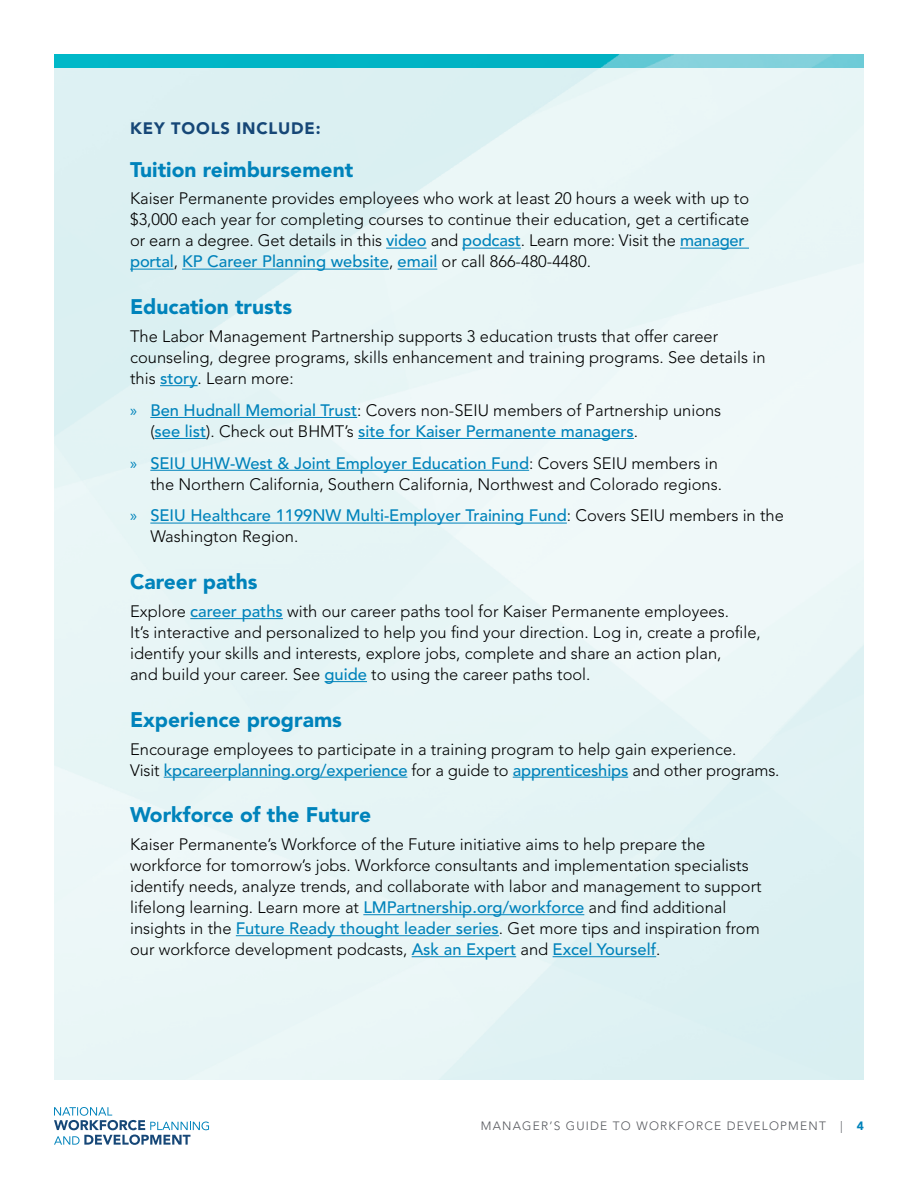
<style>
.page{position:relative;width:918px;height:1188px;background:#fff}
.page>*{position:absolute;margin:0;border:0;box-sizing:border-box;transform-origin:0 0}
.t1{font:900 21px "Avenir LT Std";color:#0083bb}
.t2{font:300 16.5px/21px "Avenir LT Std";color:#000}
.t3{font:500 16.5px/21px "Avenir LT Std";color:#0083bb}
.t4{font:900 16.5px "Avenir LT Std";letter-spacing:.05em;color:#164777}
.t5{font:300 12px "Avenir LT Std";letter-spacing:.1em;color:#54565b}
.s1{font-weight:500;color:#0083bb}
.s2{font-family:"Myriad Pro";font-weight:400}
.s3{font-weight:300;color:#000}
.s4{font-family:"Myriad Pro";font-weight:400;color:#0083bb}
.s5{font-weight:900;color:#0083bb}
</style>
<div class="page">
<svg style="left:54px;top:1107px;width:155px;height:38px"></svg>
<img style="left:54px;top:54px;width:810px;height:14px">
<hr style="left:386px;top:248px;width:41px;height:1px;background:#0083bb">
<hr style="left:462px;top:248px;width:59px;height:1px;background:#0083bb">
<hr style="left:680px;top:248px;width:69px;height:1px;background:#0083bb">
<hr style="left:130px;top:269px;width:44px;height:1px;background:#0083bb">
<hr style="left:182px;top:269px;width:207px;height:1px;background:#0083bb">
<hr style="left:398px;top:269px;width:39px;height:1px;background:#0083bb">
<hr style="left:160px;top:385px;width:38px;height:1px;background:#0083bb">
<hr style="left:150px;top:417px;width:207px;height:1px;background:#0083bb">
<hr style="left:155px;top:438px;width:51px;height:1px;background:#0083bb">
<hr style="left:358px;top:438px;width:276px;height:1px;background:#0083bb">
<hr style="left:150px;top:470px;width:379px;height:1px;background:#0083bb">
<hr style="left:150px;top:523px;width:417px;height:1px;background:#0083bb">
<hr style="left:190px;top:618px;width:93px;height:1px;background:#0083bb">
<hr style="left:325px;top:681px;width:42px;height:1px;background:#0083bb">
<hr style="left:164px;top:777px;width:243px;height:1px;background:#0083bb">
<hr style="left:513px;top:777px;width:115px;height:1px;background:#0083bb">
<hr style="left:363px;top:914px;width:221px;height:1px;background:#0083bb">
<hr style="left:236px;top:935px;width:263px;height:1px;background:#0083bb">
<hr style="left:412px;top:956px;width:104px;height:1px;background:#0083bb">
<hr style="left:553px;top:956px;width:103px;height:1px;background:#0083bb">
<p class="t4" style="left:130px;top:118px;width:192px">KEY TOOLS INCLUDE:</p>
<p class="t1" style="left:130px;top:157px;width:225px">Tuition reimbursement</p>
<p class="t2" style="left:130px;top:188px;width:621px">Kaiser Permanente provides employees who work at least 20 hours a week with up to $3,000 each year for completing courses to continue their education, get a certificate or earn a degree. Get details in this <span class="s1">video</span> and <span class="s1">podcast</span>. Learn more: Visit the <span class="s1">manager portal</span>, <span class="s1">KP Career Planning website</span>, <span class="s1">email</span> or call 866-480-4480.</p>
<p class="t1" style="left:130px;top:294px;width:164px">Education trusts</p>
<p class="t2" style="left:130px;top:326px;width:637px">The Labor Management Partnership supports 3 education trusts that offer career counseling, degree programs, skills enhancement and training programs. See details in this <span class="s1">story</span>. Learn more:</p>
<p class="t3" style="left:150px;top:400px;width:573px;text-indent:-20px"><span class="s2">»</span> Ben Hudnall Memorial Trust<span class="s3">: Covers non-SEIU members of Partnership unions (</span>see list<span class="s3">). Check out BHMT’s</span> site for Kaiser Permanente managers<span class="s3">.</span></p>
<p class="t2" style="left:130px;top:453px;width:594px;text-align:right"><span class="s4">»</span> <span class="s1">SEIU UHW-West &amp; Joint Employer Education Fund</span>: Covers SEIU members in the Northern California, Southern California, Northwest and Colorado regions.</p>
<p class="t3" style="left:150px;top:506px;width:635px;text-indent:-20px"><span class="s2">»</span> SEIU Healthcare 1199NW Multi-Employer Training Fund<span class="s3">: Covers SEIU members in the<br>Washington Region.</span></p>
<p class="t1" style="left:130px;top:569px;width:129px">Career paths</p>
<p class="t2" style="left:130px;top:601px;width:632px">Explore <span class="s1">career paths</span> with our career paths tool for Kaiser Permanente employees.<br>It’s interactive and personalized to help you find your direction. Log in, create a profile, identify your skills and interests, explore jobs, complete and share an action plan,<br>and build your career. See <span class="s1">guide</span> to using the career paths tool.</p>
<p class="t1" style="left:130px;top:707px;width:213px">Experience programs</p>
<p class="t2" style="left:130px;top:738px;width:651px">Encourage employees to participate in a training program to help gain experience.<br>Visit <span class="s1">kpcareerplanning.org/experience</span> for a guide to <span class="s1">apprenticeships</span> and other programs.</p>
<p class="t1" style="left:130px;top:802px;width:243px">Workforce of the Future</p>
<p class="t2" style="left:130px;top:834px;width:633px">Kaiser Permanente’s Workforce of the Future initiative aims to help prepare the workforce for tomorrow’s jobs. Workforce consultants and implementation specialists identify needs, analyze trends, and collaborate with labor and management to support lifelong learning. Learn more at <span class="s1">LMPartnership.org/workforce</span> and find additional insights in the <span class="s1">Future Ready thought leader series</span>. Get more tips and inspiration from our workforce development podcasts, <span class="s1">Ask an Expert</span> and <span class="s1">Excel Yourself</span>.</p>
<p class="t5" style="left:481px;top:1119px;width:385px">MANAGER’S GUIDE TO WORKFORCE DEVELOPMENT | <span class="s5">4</span></p>
</div>
